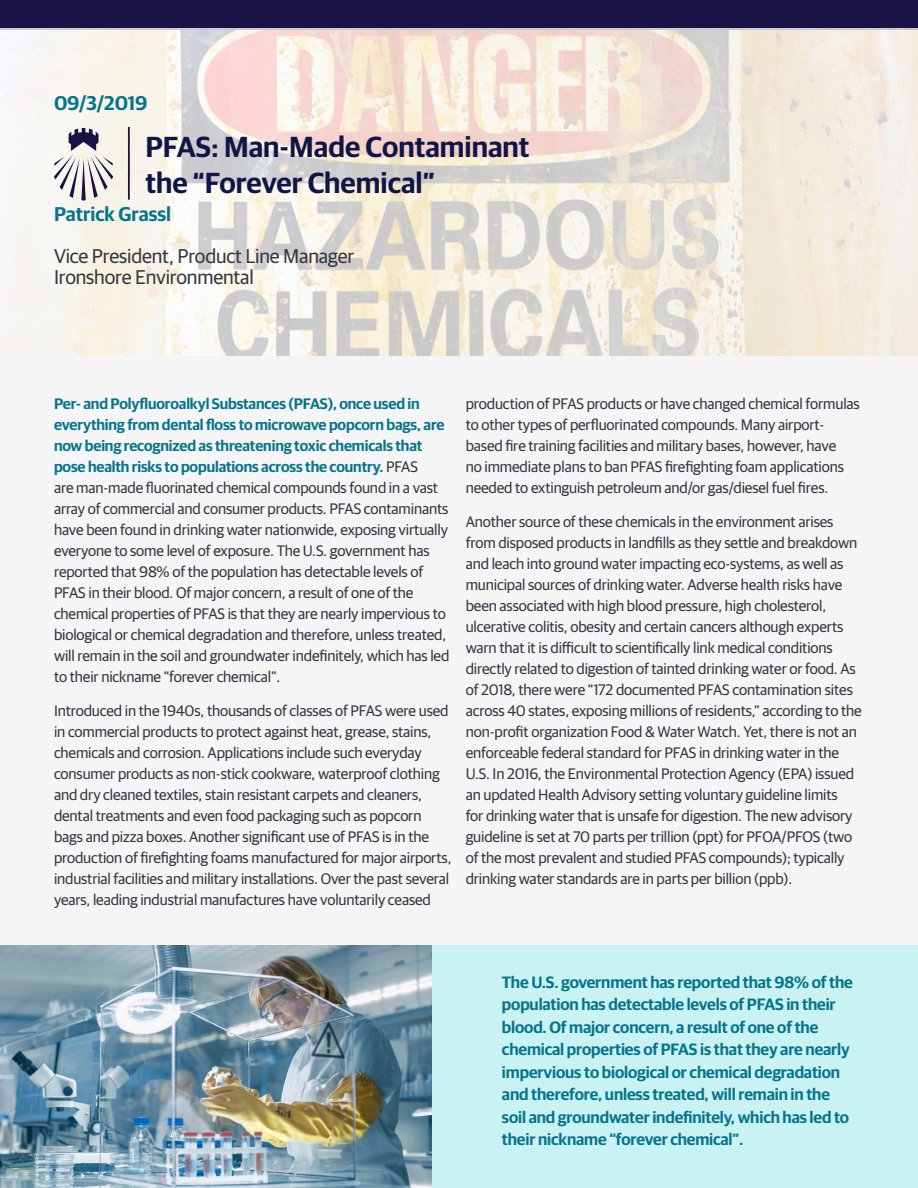
<style>
.page{position:relative;width:918px;height:1188px;background:#fff}
.page>*{position:absolute;margin:0;border:0;box-sizing:border-box;transform-origin:0 0}
.t1{font:600 29.1px/36.3px "Guardian Sans";color:#0f1646}
.t2{font:19.95px "Guardian Sans";letter-spacing:-.01em;color:#343741}
.t3{font:600 19.95px "Guardian Sans";color:#06748c}
.t4{font:600 16.5px/22.5px "Guardian Sans";letter-spacing:-.01em;color:#06748c}
.t5{font:15.3px/21px "Guardian Sans";letter-spacing:-.01em;color:#343741}
.s1{font-weight:600;color:#06748c}
</style>
<div class="page">
<div style="left:0;top:318px;width:918px;height:870px;background:#f5f5f5"></div>
<div style="left:0;top:0;width:918px;height:29px;background:#1a1446"></div>
<svg style="left:0;top:29px;width:918px;height:327px"></svg>
<svg style="left:54px;top:128px;width:59px;height:73px"></svg>
<div style="left:432px;top:945px;width:486px;height:243px;background:#c9f3f3"></div>
<hr style="left:128px;top:127px;width:2px;height:73px;background:#1a1446">
<img style="left:0;top:945px;width:432px;height:243px">
<p class="t3" style="left:54px;top:89px;width:95px">09/3/2019</p>
<p class="t1" style="left:145px;top:126px;width:386px">PFAS: Man-Made Contaminant the “Forever Chemical”</p>
<p class="t3" style="left:54px;top:199px;width:119px">Patrick Grassl</p>
<p class="t2" style="left:54px;top:242px;width:302px">Vice President, Product Line Manager</p>
<p class="t2" style="left:54px;top:263px;width:201px">Ironshore Environmental</p>
<p class="t5" style="left:54px;top:392px;width:397px"><span class="s1">Per- and Polyfluoroalkyl Substances (PFAS), once used in everything from dental floss to microwave popcorn bags, are now being recognized as threatening toxic chemicals that pose health risks to populations across the country.</span> PFAS<br>are man-made fluorinated chemical compounds found in a vast array of commercial and consumer products. PFAS contaminants have been found in drinking water nationwide, exposing virtually everyone to some level of exposure. The U.S. government has reported that 98% of the population has detectable levels of PFAS in their blood. Of major concern, a result of one of the chemical properties of PFAS is that they are nearly impervious to biological or chemical degradation and therefore, unless treated, will remain in the soil and groundwater indefinitely, which has led to their nickname “forever chemical”.</p>
<p class="t5" style="left:54px;top:699px;width:399px">Introduced in the 1940s, thousands of classes of PFAS were used in commercial products to protect against heat, grease, stains, chemicals and corrosion. Applications include such everyday consumer products as non-stick cookware, waterproof clothing and dry cleaned textiles, stain resistant carpets and cleaners, dental treatments and even food packaging such as popcorn bags and pizza boxes. Another significant use of PFAS is in the production of firefighting foams manufactured for major airports, industrial facilities and military installations. Over the past several years, leading industrial manufactures have voluntarily ceased</p>
<p class="t5" style="left:466px;top:392px;width:396px">production of PFAS products or have changed chemical formulas to other types of perfluorinated compounds. Many airport&shy;based fire training facilities and military bases, however, have<br>no immediate plans to ban PFAS firefighting foam applications needed to extinguish petroleum and/or gas/diesel fuel fires.</p>
<p class="t5" style="left:466px;top:510px;width:398px">Another source of these chemicals in the environment arises from disposed products in landfills as they settle and breakdown and leach into ground water impacting eco-systems, as well as municipal sources of drinking water. Adverse health risks have been associated with high blood pressure, high cholesterol, ulcerative colitis, obesity and certain cancers although experts warn that it is difficult to scientifically link medical conditions directly related to digestion of tainted drinking water or food. As of 2018, there were “172 documented PFAS contamination sites across 40 states, exposing millions of residents,” according to the non-profit organization Food &amp; Water Watch. Yet, there is not an enforceable federal standard for PFAS in drinking water in the U.S. In 2016, the Environmental Protection Agency (EPA) issued an updated Health Advisory setting voluntary guideline limits<br>for drinking water that is unsafe for digestion. The new advisory guideline is set at 70 parts per trillion (ppt) for PFOA/PFOS (two of the most prevalent and studied PFAS compounds); typically drinking water standards are in parts per billion (ppb).</p>
<p class="t4" style="left:502px;top:970px;width:352px">The U.S. government has reported that 98% of the population has detectable levels of PFAS in their blood. Of major concern, a result of one of the chemical properties of PFAS is that they are nearly impervious to biological or chemical degradation and therefore, unless treated, will remain in the soil and groundwater indefinitely, which has led to their nickname “forever chemical”.</p>
</div>
